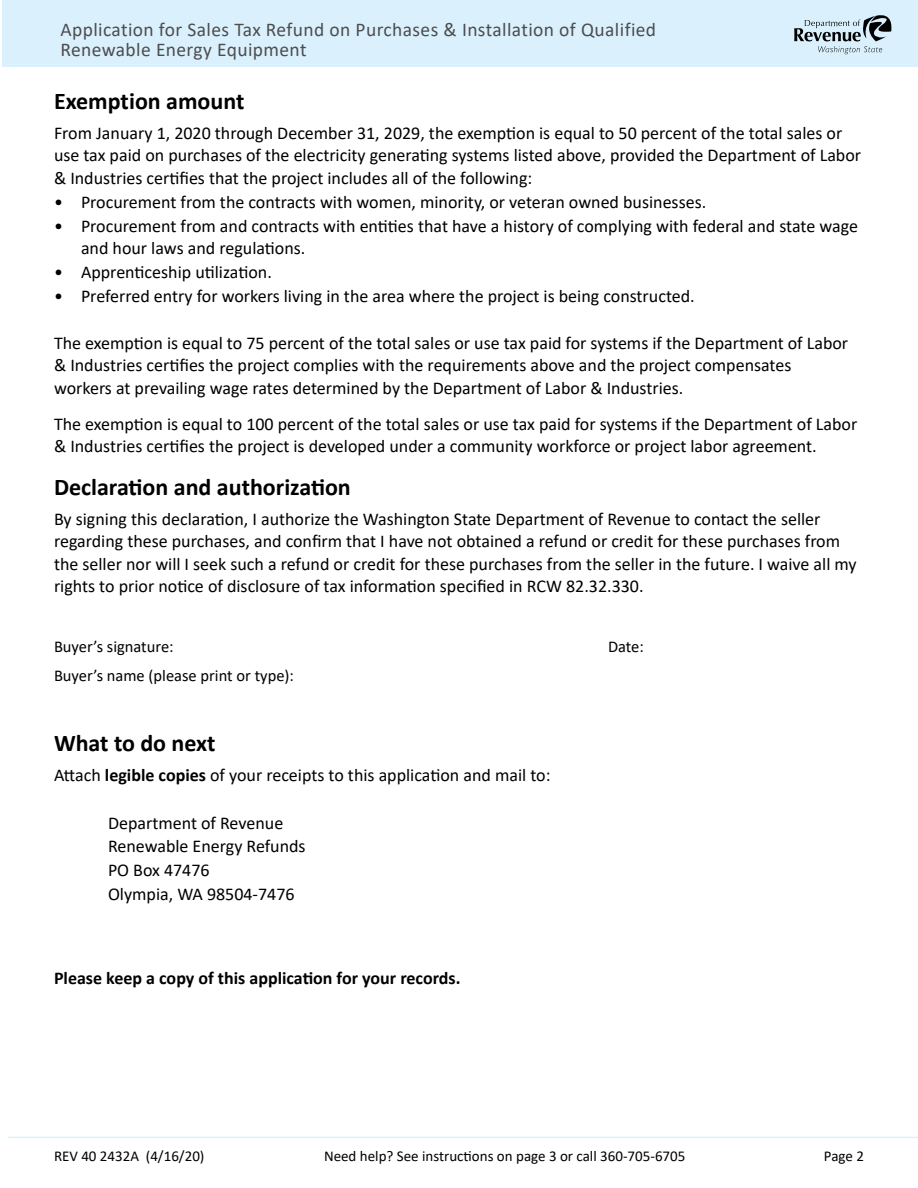
<style>
.page{position:relative;width:918px;height:1188px;background:#fff}
.page>*{position:absolute;margin:0;border:0;box-sizing:border-box;transform-origin:0 0}
.Heading_2{font:700 24px "Calibri";color:#000}
.Paragraph_Style_1{font:19.5px/19.5px "Calibri";letter-spacing:.02em;color:#4d4d4f}
.Normal__P{font:18px/22.5px "Calibri";color:#000}
.Normal__P-2{font:700 18px "Calibri";color:#000}
.Normal__P-3{font:16.5px "Calibri";color:#000}
.t1{font:15px "Calibri";color:#000}
.s1{font-weight:700}
</style>
<div class="page">
<div style="left:2px;top:0;width:916px;height:66px;background:#daf1fd"></div>
<svg style="left:794px;top:15px;width:98px;height:39px"></svg>
<hr style="left:8px;top:1137px;width:910px;height:1px;background:#daf1fd">
<p class="Paragraph_Style_1" style="left:60px;top:19px;width:597px">Application for Sales Tax Refund on Purchases &amp; Installation of Qualified<br>Renewable Energy Equipment</p>
<p class="Heading_2" style="left:54px;top:84px;width:192px">Exemption amount</p>
<p class="Normal__P" style="left:54px;top:121px;width:809px">From January 1, 2020 through December 31, 2029, the exemption is equal to 50 percent of the total sales or use tax paid on purchases of the electricity generating systems listed above, provided the Department of Labor &amp; Industries certifies that the project includes all of the following:</p>
<p class="Normal__P" style="left:54px;top:190px;width:654px">• Procurement from the contracts with women, minority, or veteran owned businesses.</p>
<p class="Normal__P" style="left:81px;top:214px;width:778px;text-indent:-27px">• Procurement from and contracts with entities that have a history of complying with federal and state wage and hour laws and regulations.</p>
<p class="Normal__P" style="left:54px;top:261px;width:219px">• Apprenticeship utilization.</p>
<p class="Normal__P" style="left:54px;top:285px;width:642px">• Preferred entry for workers living in the area where the project is being constructed.</p>
<p class="Normal__P" style="left:54px;top:331px;width:796px">The exemption is equal to 75 percent of the total sales or use tax paid for systems if the Department of Labor &amp; Industries certifies the project complies with the requirements above and the project compensates workers at prevailing wage rates determined by the Department of Labor &amp; Industries.</p>
<p class="Normal__P" style="left:54px;top:412px;width:805px">The exemption is equal to 100 percent of the total sales or use tax paid for systems if the Department of Labor &amp; Industries certifies the project is developed under a community workforce or project labor agreement.</p>
<p class="Heading_2" style="left:54px;top:470px;width:298px">Declaration and authorization</p>
<p class="Normal__P" style="left:54px;top:507px;width:804px">By signing this declaration, I authorize the Washington State Department of Revenue to contact the seller regarding these purchases, and confirm that I have not obtained a refund or credit for these purchases from the seller nor will I seek such a refund or credit for these purchases from the seller in the future. I waive all my rights to prior notice of disclosure of tax information specified in RCW 82.32.330.</p>
<p class="Normal__P-3" style="left:54px;top:635px;width:121px">Buyer’s signature:</p>
<p class="Normal__P-3" style="left:608px;top:635px;width:37px">Date:</p>
<p class="Normal__P-3" style="left:54px;top:664px;width:242px">Buyer’s name (please print or type):</p>
<p class="Heading_2" style="left:54px;top:726px;width:163px">What to do next</p>
<p class="Normal__P" style="left:54px;top:764px;width:498px">Attach <span class="s1">legible copies</span> of your receipts to this application and mail to:</p>
<p class="Normal__P" style="left:108px;top:812px;width:199px">Department of Revenue<br>Renewable Energy Refunds</p>
<p class="Normal__P" style="left:108px;top:858px;width:103px">PO Box 47476</p>
<p class="Normal__P" style="left:108px;top:882px;width:188px">Olympia, WA 98504-7476</p>
<p class="Normal__P-2" style="left:54px;top:965px;width:408px">Please keep a copy of this application for your records.</p>
<p class="t1" style="left:54px;top:1145px;width:152px">REV 40 2432A (4/16/20)</p>
<p class="t1" style="left:324px;top:1145px;width:363px">Need help? See instructions on page 3 or call 360-705-6705</p>
<p class="t1" style="left:824px;top:1145px;width:42px">Page 2</p>
</div>
